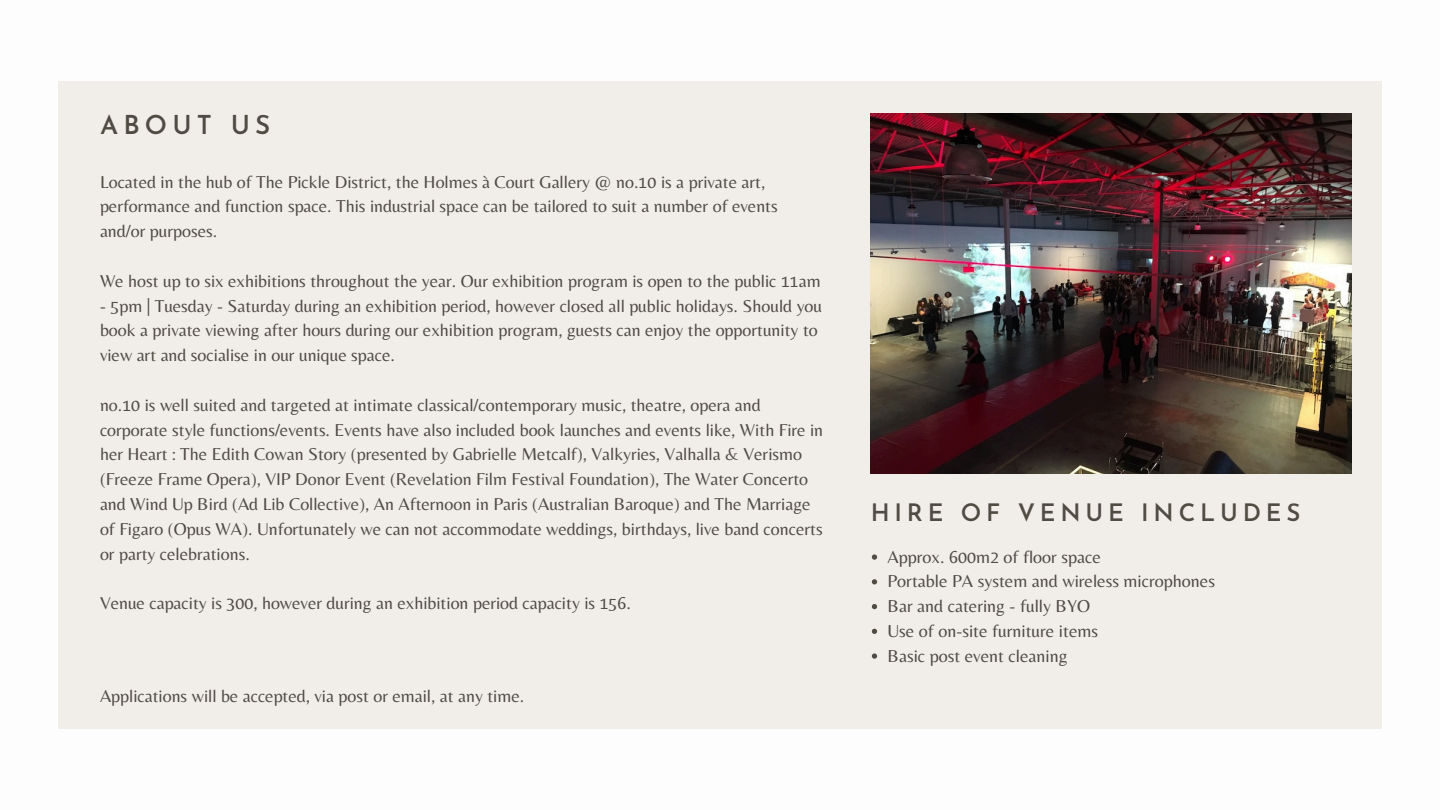
<style>
.page{position:relative;width:1440px;height:810px;background:#fff}
.page>*{position:absolute;margin:0;border:0;box-sizing:border-box;transform-origin:0 0}
.t1{font:600 26px "Josefin Sans";letter-spacing:.2em;color:#504c44}
.t2{font:600 24px "Josefin Sans";letter-spacing:.2em;color:#504c44}
.t3{font:18px "Belleza";color:#504c44}
.t4{font:17.9px/24.8px "Belleza";color:#504c44}
</style>
<div class="page">
<div style="left:58px;top:81px;width:1324px;height:648px;background:#f1ede9"></div>
<img style="left:871px;top:113px;width:480px;height:360px">
<svg style="left:872px;top:554px;width:5px;height:6px"></svg>
<svg style="left:872px;top:579px;width:5px;height:5px"></svg>
<svg style="left:872px;top:604px;width:5px;height:5px"></svg>
<svg style="left:872px;top:629px;width:5px;height:5px"></svg>
<svg style="left:872px;top:653px;width:5px;height:6px"></svg>
<p class="t1" style="left:100px;top:115px;width:172px">ABOUT US</p>
<h1 class="t4" style="left:100px;top:169px;width:679px">Located in the hub of The Pickle District, the Holmes à Court Gallery @ no.10 is a private art, performance and function space. This industrial space can be tailored to suit a number of events and/or purposes.</h1>
<p class="t4" style="left:100px;top:268px;width:722px">We host up to six exhibitions throughout the year. Our exhibition program is open to the public 11am</p>
<p class="t4" style="left:100px;top:293px;width:724px">- 5pm | Tuesday - Saturday during an exhibition period, however closed all public holidays. Should you book a private viewing after hours during our exhibition program, guests can enjoy the opportunity to view art and socialise in our unique space.</p>
<p class="t4" style="left:100px;top:392px;width:725px">no.10 is well suited and targeted at intimate classical/contemporary music, theatre, opera and corporate style functions/events. Events have also included book launches and events like, With Fire in her Heart : The Edith Cowan Story (presented by Gabrielle Metcalf), Valkyries, Valhalla &amp; Verismo (Freeze Frame Opera), VIP Donor Event (Revelation Film Festival Foundation), The Water Concerto and Wind Up Bird (Ad Lib Collective), An Afternoon in Paris (Australian Baroque) and The Marriage of Figaro (Opus WA). Unfortunately we can not accommodate weddings, birthdays, live band concerts or party celebrations.</p>
<p class="t4" style="left:100px;top:591px;width:532px">Venue capacity is 300, however during an exhibition period capacity is 156.</p>
<p class="t4" style="left:100px;top:684px;width:426px">Applications will be accepted, via post or email, at any time.</p>
<p class="t2" style="left:871px;top:503px;width:431px">HIRE OF VENUE INCLUDES</p>
<p class="t3" style="left:887px;top:546px;width:215px">Approx. 600m2 of floor space</p>
<p class="t3" style="left:887px;top:571px;width:329px">Portable PA system and wireless microphones</p>
<p class="t3" style="left:887px;top:596px;width:204px">Bar and catering - fully BYO</p>
<p class="t3" style="left:887px;top:620px;width:212px">Use of on-site furniture items</p>
<p class="t3" style="left:887px;top:645px;width:182px">Basic post event cleaning</p>
</div>
